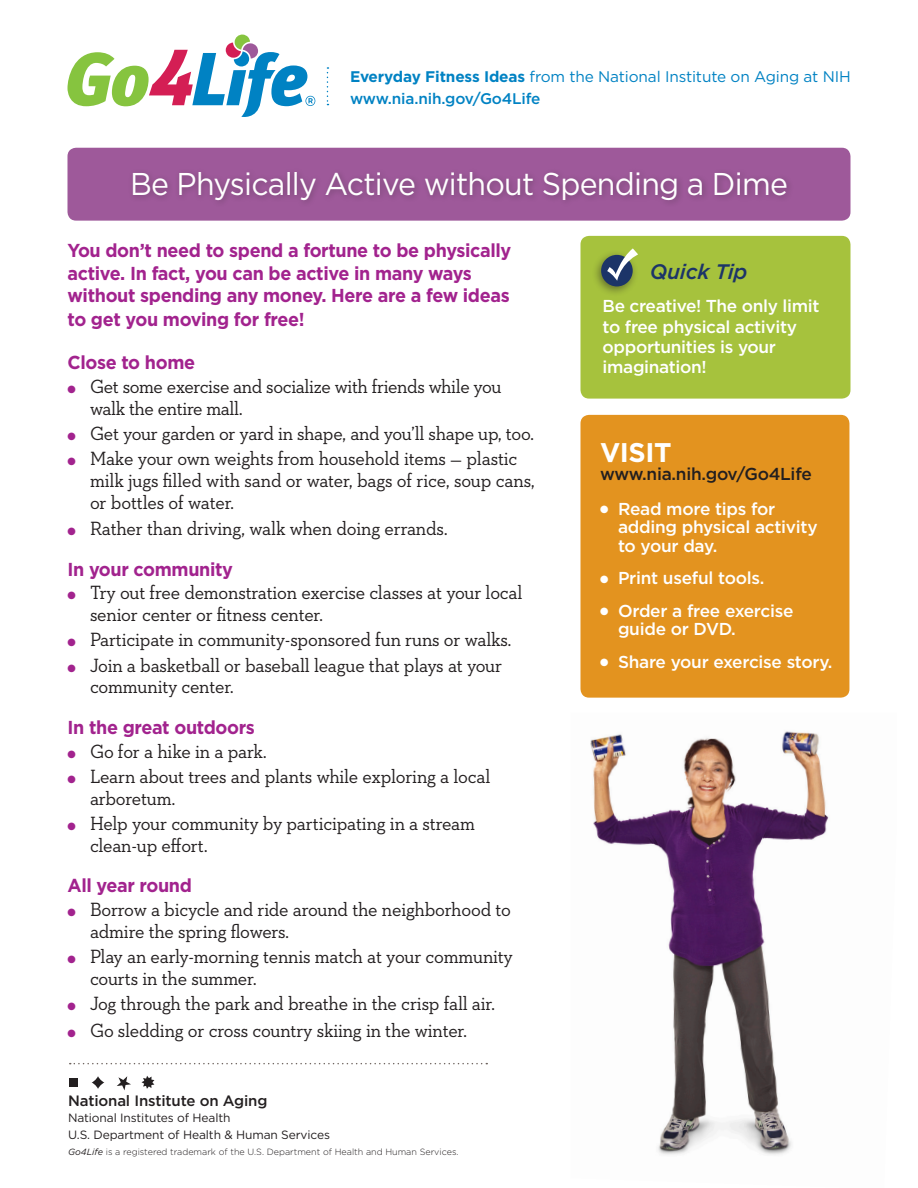
<style>
.page{position:relative;width:918px;height:1188px;background:#fff}
.page>*{position:absolute;margin:0;border:0;box-sizing:border-box;transform-origin:0 0}
.t1{font:31.5px "Gotham";letter-spacing:-.025em;color:#fff;scale:.96 1}
.t2{font:700 27px "Gotham";letter-spacing:-.015em;color:#fff}
.t3{font:italic 500 21px "Gotham";letter-spacing:-.01em;color:#1c3468}
.t4{font:19.5px/21.8px "Neutraface Slab Text";letter-spacing:-.015em;color:#231f20;scale:.96 1}
.t5{font:700 18.75px/23px "Gotham";letter-spacing:-.02em;color:#a2238e;scale:.96 1}
.t6{font:500 17.25px/20.2px "Gotham";letter-spacing:-.02em;color:#fff}
.t7{font:500 17.25px "Gotham";letter-spacing:-.015em;color:#231f20}
.t8{font:15.3px/22.5px "Gotham";letter-spacing:-.01em;color:#0082c3}
.t9{font:500 15px "Gotham";letter-spacing:-.01em;color:#231f20}
.t10{font:12px/16.5px "Gotham";letter-spacing:-.01em;color:#231f20}
.t11{font:300 9px "Gotham";color:#231f20}
.s1{font-weight:700}
.s2{font-weight:500}
.s3{color:#a2238e}
.s4{font-weight:400;font-style:italic}
</style>
<div class="page">
<svg style="left:67px;top:35px;width:248px;height:82px"></svg>
<svg style="left:327px;top:67px;width:1px;height:38px"></svg>
<div style="left:580px;top:236px;width:271px;height:163px;background:#a6c23d;border-radius:9px"></div>
<div style="left:592px;top:250px;width:47px;height:47px;background:#231f20;opacity:.5"></div>
<div style="left:601px;top:255px;width:32px;height:31px;background:#1c3468;border-radius:50%"></div>
<svg style="left:607px;top:248px;width:31px;height:33px"></svg>
<div style="left:580px;top:415px;width:269px;height:283px;background:#e3931f;border-radius:9px"></div>
<div style="left:67px;top:148px;width:783px;height:73px;background:#9e599a;border-radius:9px"></div>
<div style="left:128px;top:168px;width:666px;height:39px;background:#995695"></div>
<img style="left:590px;top:731px;width:239px;height:424px">
<svg style="left:142px;top:1076px;width:12px;height:13px"></svg>
<div style="left:69px;top:1079px;width:8px;height:8px;background:#231f20"></div>
<svg style="left:92px;top:1076px;width:12px;height:13px"></svg>
<svg style="left:117px;top:1076px;width:14px;height:14px"></svg>
<svg style="left:70px;top:1063px;width:417px;height:1px"></svg>
<p class="t8" style="left:350px;top:65px;width:502px"><span class="s1">Everyday Fitness Ideas</span> from the National Institute on Aging at NIH <span class="s2">www.nia.nih.gov/Go4Life</span></p>
<h1 class="t1" style="left:130px;top:166px;width:687px">Be Physically Active without Spending a Dime</h1>
<h2 class="t5" style="left:68px;top:238px;width:464px">You don’t need to spend a fortune to be physically active. In fact, you can be active in many ways without spending any money. Here are a few ideas to get you moving for free!</h2>
<h2 class="t5" style="left:68px;top:351px;width:134px">Close to home</h2>
<p class="t4" style="left:90px;top:375px;width:430px;text-indent:-22px"><span class="s3">●</span> Get some exercise and socialize with friends while you walk the entire mall.</p>
<p class="t4" style="left:68px;top:422px;width:488px"><span class="s3">●</span> Get your garden or yard in shape, and you’ll shape up, too.</p>
<p class="t4" style="left:90px;top:447px;width:465px;text-indent:-22px"><span class="s3">●</span> Make your own weights from household items — plastic milk jugs filled with sand or water, bags of rice, soup cans, or bottles of water.</p>
<p class="t4" style="left:68px;top:517px;width:398px"><span class="s3">●</span> Rather than driving, walk when doing errands.</p>
<h2 class="t5" style="left:68px;top:557px;width:174px">In your community</h2>
<p class="t4" style="left:90px;top:582px;width:452px;text-indent:-22px"><span class="s3">●</span> Try out free demonstration exercise classes at your local senior center or fitness center.</p>
<p class="t4" style="left:68px;top:629px;width:464px"><span class="s3">●</span> Participate in community-sponsored fun runs or walks.</p>
<p class="t4" style="left:90px;top:654px;width:431px;text-indent:-23px"><span class="s3">●</span> Join a basketball or baseball league that plays at your community center.</p>
<h2 class="t5" style="left:68px;top:715px;width:197px">In the great outdoors</h2>
<p class="t4" style="left:68px;top:740px;width:209px"><span class="s3">●</span> Go for a hike in a park.</p>
<p class="t4" style="left:90px;top:765px;width:419px;text-indent:-23px"><span class="s3">●</span> Learn about trees and plants while exploring a local arboretum.</p>
<p class="t4" style="left:90px;top:812px;width:403px;text-indent:-23px"><span class="s3">●</span> Help your community by participating in a stream clean-up effort.</p>
<h2 class="t5" style="left:68px;top:874px;width:131px">All year round</h2>
<p class="t4" style="left:90px;top:898px;width:440px;text-indent:-22px"><span class="s3">●</span> Borrow a bicycle and ride around the neighborhood to admire the spring flowers.</p>
<p class="t4" style="left:90px;top:945px;width:442px;text-indent:-23px"><span class="s3">●</span> Play an early-morning tennis match at your community courts in the summer.</p>
<p class="t4" style="left:68px;top:992px;width:447px"><span class="s3">●</span> Jog through the park and breathe in the crisp fall air.</p>
<p class="t4" style="left:68px;top:1019px;width:418px"><span class="s3">●</span> Go sledding or cross country skiing in the winter.</p>
<p class="t9" style="left:68px;top:1092px;width:201px">National Institute on Aging</p>
<p class="t10" style="left:68px;top:1109px;width:263px">National Institutes of Health<br>U.S. Department of Health &amp; Human Services</p>
<p class="t11" style="left:68px;top:1147px;width:392px"><span class="s4">Go4Life</span> is a registered trademark of the U.S. Department of Health and Human Services.</p>
<h2 class="t3" style="left:650px;top:259px;width:99px">Quick Tip</h2>
<p class="t6" style="left:603px;top:296px;width:218px">Be creative! The only limit to free physical activity opportunities is your imagination!</p>
<h2 class="t2" style="left:600px;top:437px;width:73px">VISIT</h2>
<h2 class="t7" style="left:600px;top:464px;width:213px">www.nia.nih.gov/Go4Life</h2>
<p class="t6" style="left:618px;top:499px;width:201px;line-height:18.8px;text-indent:-18px">● Read more tips for adding physical activity to your day.</p>
<p class="t6" style="left:600px;top:568px;width:166px">● Print useful tools.</p>
<p class="t6" style="left:618px;top:601px;width:177px;line-height:18.8px;text-indent:-18px">● Order a free exercise guide or DVD.</p>
<p class="t6" style="left:600px;top:651px;width:234px">● Share your exercise story.</p>
</div>
